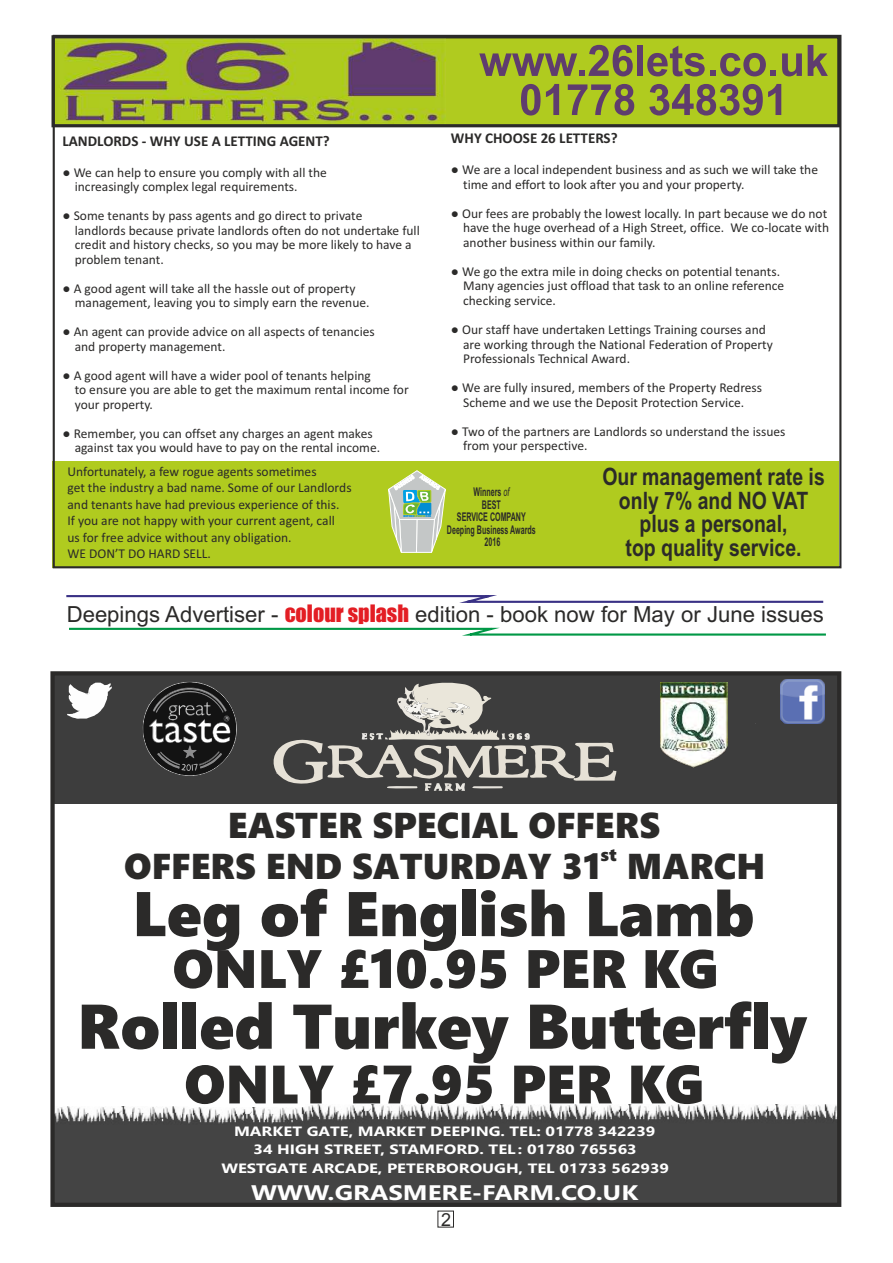
<style>
.page{position:relative;width:893px;height:1263px;background:#fff}
.page>*{position:absolute;margin:0;border:0;box-sizing:border-box;transform-origin:0 0}
.t1{font:63px "Segoe UI Black";color:#2b2a29}
.t2{font:54px "Segoe UI Black";color:#2b2a29}
.t3{font:700 43.35px/39.2px "Arial Narrow";color:#5f3c6e;text-align:center;scale:1.18 1}
.t4{font:36px "Segoe UI Black";color:#2b2a29}
.t5{font:700 24px/23.9px "Arial Narrow";color:#2b2a29;text-align:center}
.t6{font:22.2px "Arial";color:#2b2a29}
.t7{font:700 21px "Segoe UI";color:#fff;scale:1.23 1}
.t8{font:18px "Segoe UI Black";color:#2b2a29}
.t9{font:18px "Arial";color:#2b2a29}
.t10{font:700 15px "Calibri";color:#2b2a29}
.t11{font:13.5px/14.5px "Calibri";color:#2b2a29}
.t12{font:700 13.5px/18.3px "Segoe UI";color:#fff;text-align:center;scale:1.23 1}
.t13{font:700 12px/12.5px "Arial Narrow";color:#2b2a29;text-align:center;scale:.72 1}
.t14{font:2.55px "Impact";color:#008dd2;scale:1.13 1}
.s1{color:#6bb536}
.s2{font-weight:400;font-style:italic}
.s3{font-family:"Impact";color:#e31e24}
</style>
<div class="page">
<div style="left:437px;top:1211px;width:17px;height:16px;border:1px solid #2b2a29"></div>
<img style="left:55px;top:1106px;width:251px;height:19px">
<img style="left:306px;top:1105px;width:404px;height:20px">
<div style="left:54px;top:1125px;width:785px;height:79px;background:#444"></div>
<div style="left:54px;top:674px;width:785px;height:129px;background:#3d3d3d"></div>
<svg style="left:273px;top:682px;width:343px;height:109px"></svg>
<svg style="left:67px;top:682px;width:45px;height:37px"></svg>
<img style="left:780px;top:679px;width:45px;height:45px">
<img style="left:661px;top:683px;width:66px;height:85px">
<img style="left:710px;top:1105px;width:126px;height:20px">
<svg style="left:143px;top:682px;width:94px;height:94px"></svg>
<div style="left:50px;top:671px;width:791px;height:536px;border:4px solid #2b2a29"></div>
<div style="left:445px;top:39px;width:391px;height:84px;background:#b0cb1f"></div>
<img style="left:56px;top:39px;width:389px;height:84px">
<div style="left:52px;top:35px;width:788px;height:92px;border:3px solid #2b2a29"></div>
<div style="left:53px;top:461px;width:786px;height:106px;background:#b0cb1f"></div>
<svg style="left:388px;top:470px;width:58px;height:83px"></svg>
<svg style="left:66px;top:595px;width:758px;height:8px"></svg>
<svg style="left:69px;top:627px;width:757px;height:9px"></svg>
<p class="t10" style="left:63px;top:134px;width:269px">LANDLORDS - WHY USE A LETTING AGENT?</p>
<p class="t11" style="left:75px;top:166px;width:254px;text-indent:-12px">● We can help to ensure you comply with all the increasingly complex legal requirements.</p>
<p class="t11" style="left:75px;top:210px;width:347px;text-indent:-12px">● Some tenants by pass agents and go direct to private<br>landlords because private landlords often do not undertake full credit and history checks, so you may be more likely to have a problem tenant.</p>
<p class="t11" style="left:75px;top:282px;width:296px;text-indent:-12px">● A good agent will take all the hassle out of property management, leaving you to simply earn the revenue.</p>
<p class="t11" style="left:75px;top:326px;width:301px;text-indent:-12px">● An agent can provide advice on all aspects of tenancies and property management.</p>
<p class="t11" style="left:75px;top:369px;width:335px;text-indent:-12px">● A good agent will have a wider pool of tenants helping<br>to ensure you are able to get the maximum rental income for your property.</p>
<p class="t11" style="left:75px;top:427px;width:307px;text-indent:-12px">● Remember, you can offset any charges an agent makes against tax you would have to pay on the rental income.</p>
<p class="t11" style="left:67px;top:464px;width:286px;line-height:16.5px">Unfortunately, a few rogue agents sometimes<br>get the industry a bad name. Some of our Landlords and tenants have had previous experience of this.<br>If you are not happy with your current agent, call<br>us for free advice without any obligation.<br>WE DON’T DO HARD SELL.</p>
<p class="t14" style="left:403px;top:515px;width:26px">DEEPINGS<span class="s1">BUSINESS</span>CLUB</p>
<h3 class="t3" style="left:479px;top:45px;width:297px">www.26lets.co.uk<br>01778 348391</h3>
<p class="t10" style="left:451px;top:132px;width:168px">WHY CHOOSE 26 LETTERS?</p>
<p class="t11" style="left:463px;top:164px;width:356px;text-indent:-12px">● We are a local independent business and as such we will take the time and effort to look after you and your property.</p>
<p class="t11" style="left:463px;top:207px;width:367px;text-indent:-12px">● Our fees are probably the lowest locally. In part because we do not have the huge overhead of a High Street, office. We co-locate with another business within our family.</p>
<p class="t11" style="left:463px;top:265px;width:323px;text-indent:-12px">● We go the extra mile in doing checks on potential tenants.<br>Many agencies just offload that task to an online reference checking service.</p>
<p class="t11" style="left:463px;top:323px;width:311px;text-indent:-12px">● Our staff have undertaken Lettings Training courses and are working through the National Federation of Property<br>Professionals Technical Award.</p>
<p class="t11" style="left:451px;top:381px;width:313px;text-align:center">● We are fully insured, members of the Property Redress<br>Scheme and we use the Deposit Protection Service.</p>
<p class="t11" style="left:463px;top:425px;width:324px;text-indent:-12px">● Two of the partners are Landlords so understand the issues from your perspective.</p>
<h3 class="t5" style="left:602px;top:466px;width:224px">Our management rate is only 7% and NO VAT plus a personal,<br>top quality service.</h3>
<p class="t13" style="left:447px;top:487px;width:125px">Winners <span class="s2">of<br></span>BEST<br>SERVICE COMPANY<br>Deeping Business Awards<br>2016</p>
<h3 class="t6" style="left:67px;top:606px;width:759px">Deepings Advertiser - <span class="s3">colour splash</span> edition - book now for May or June issues</h3>
<h3 class="t4" style="left:228px;top:811px;width:434px">EASTER SPECIAL OFFERS</h3>
<h3 class="t8" style="left:601px;top:848px;width:18px">st</h3>
<h3 class="t4" style="left:124px;top:853px;width:643px">OFFERS END SATURDAY 31 MARCH</h3>
<h1 class="t1" style="left:133px;top:890px;width:623px">Leg of English Lamb</h1>
<h2 class="t2" style="left:172px;top:949px;width:547px">ONLY £10.95 PER KG</h2>
<h1 class="t1" style="left:77px;top:1003px;width:731px">Rolled Turkey Butterfly</h1>
<h2 class="t2" style="left:184px;top:1064px;width:521px">ONLY £7.95 PER KG</h2>
<p class="t12" style="left:221px;top:1123px;width:365px">MARKET GATE, MARKET DEEPING. TEL: 01778 342239<br>34 HIGH STREET, STAMFORD. TEL : 01780 765563<br>WESTGATE ARCADE, PETERBOROUGH, TEL 01733 562939</p>
<h3 class="t7" style="left:251px;top:1185px;width:316px">WWW.GRASMERE-FARM.CO.UK</h3>
<h3 class="t9" style="left:441px;top:1212px;width:12px">2</h3>
</div>
